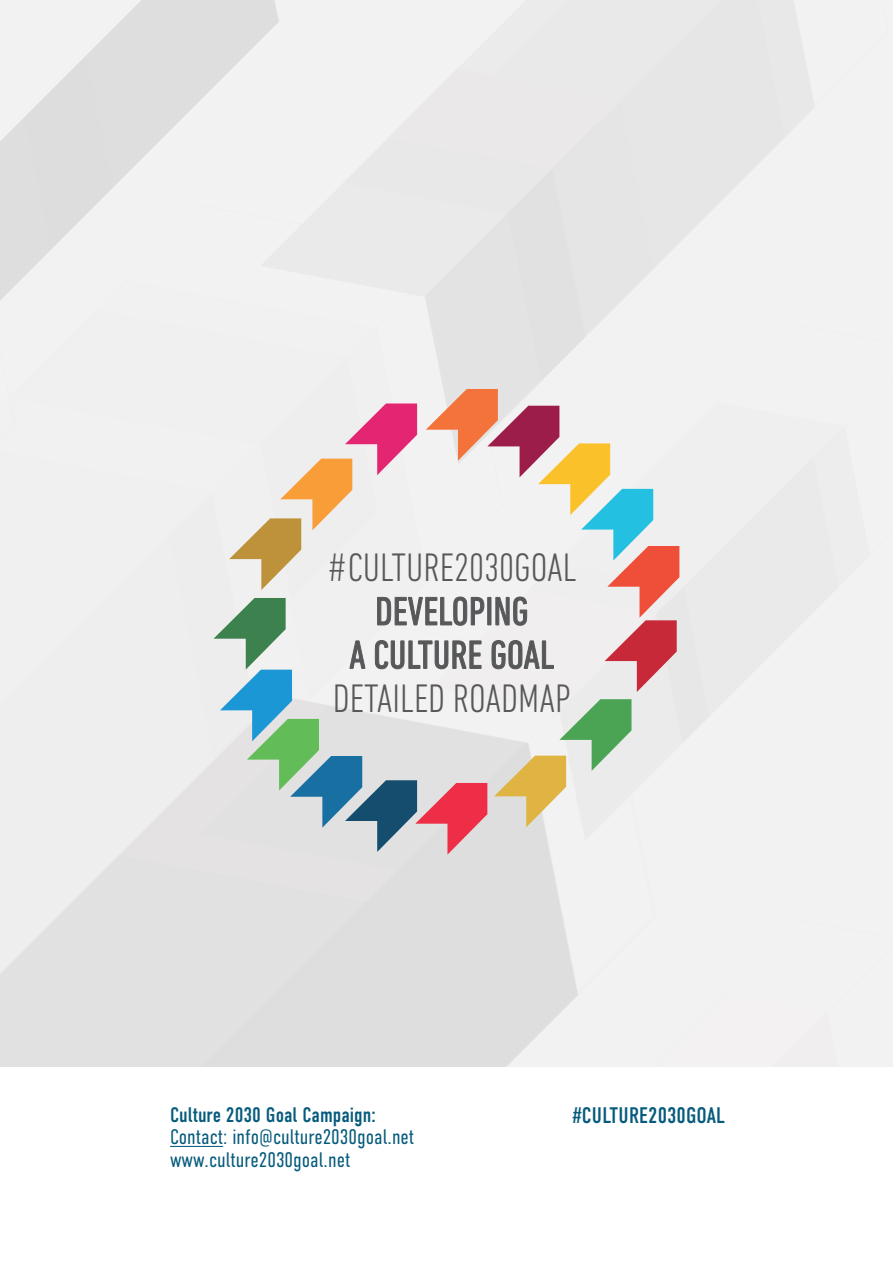
<style>
.page{position:relative;width:893px;height:1263px;background:#fff}
.page>*{position:absolute;margin:0;border:0;box-sizing:border-box;transform-origin:0 0}
.t1{font:300 condensed 40.5px/43.5px "DIN Next LT Pro";color:#57585a;text-align:center}
.Subtitulo{font:22.5px "DIN Condensed";letter-spacing:.01em;color:#065b7c}
.Subtitulo-2{font:300 21px/22.5px "DIN Condensed";color:#065b7c}
.Subtitulo-3{font:21px "DIN Condensed";color:#065b7c}
.s1{font-weight:400}
</style>
<div class="page">
<svg style="left:214px;top:389px;width:465px;height:466px"></svg>
<hr style="left:170px;top:1146px;width:53px;height:1px;background:#065b7c">
<p class="t1" style="left:327px;top:546px;width:251px">#CULTURE2030GOAL<br><span class="s1">DEVELOPING<br>A CULTURE GOAL<br></span>DETAILED ROADMAP</p>
<p class="Subtitulo-3" style="left:170px;top:1103px;width:207px">Culture 2030 Goal Campaign:</p>
<p class="Subtitulo" style="left:572px;top:1103px;width:154px">#CULTURE2030GOAL</p>
<p class="Subtitulo-2" style="left:170px;top:1126px;width:246px">Contact: info@culture2030goal.net www.culture2030goal.net</p>
</div>
